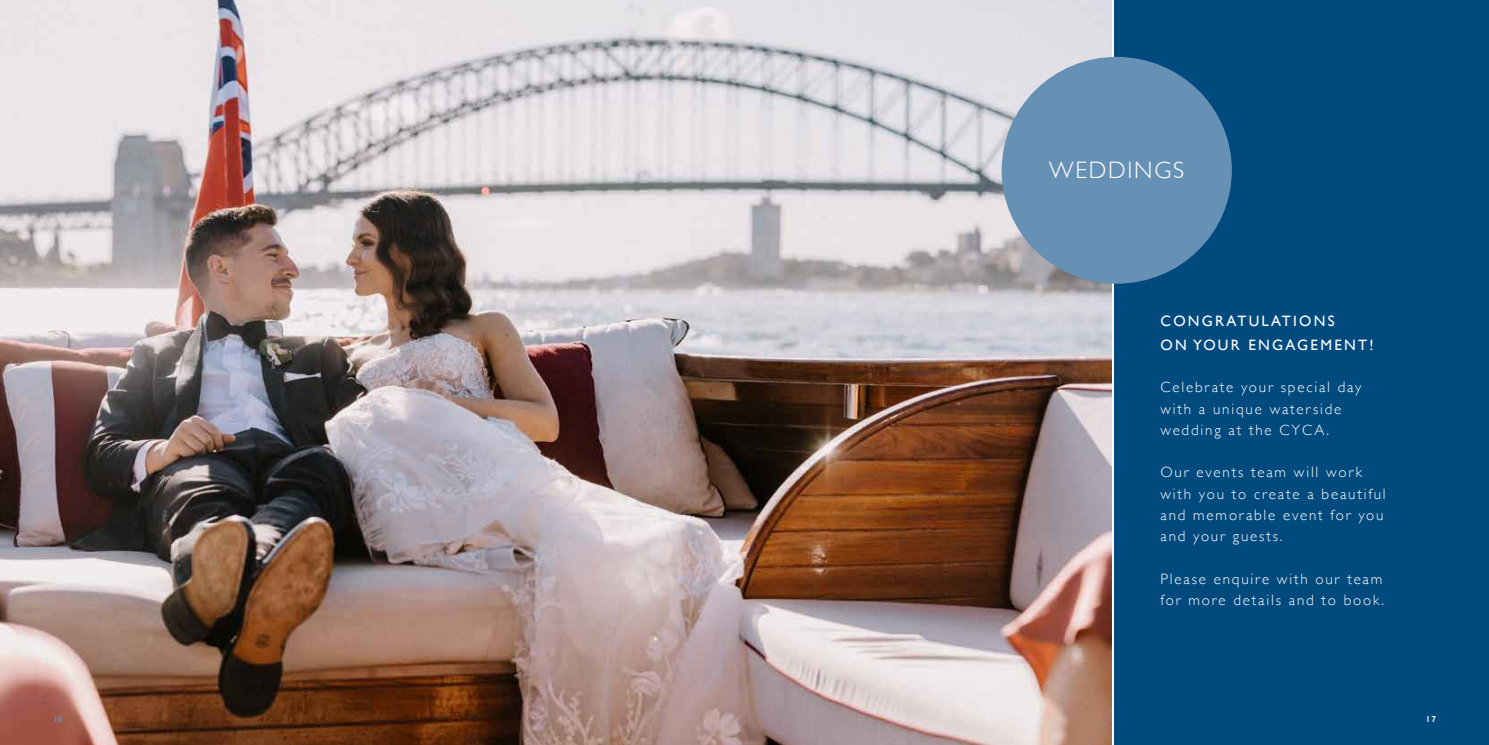
<style>
.page{position:relative;width:1489px;height:745px;background:#fff}
.page>*{position:absolute;margin:0;border:0;box-sizing:border-box;transform-origin:0 0}
.t1{font:300 23.75px "Gill Sans";letter-spacing:.075em;color:#fff}
.t2{font:300 15px/21.2px "Gill Sans";letter-spacing:.12em;color:#fff}
.t3{font:15px/23.8px "Gill Sans";letter-spacing:.15em;color:#fff}
.t4{font:600 8.75px "Gill Sans";color:#6791b4}
.t5{font:600 8.75px "Gill Sans";color:#fff}
</style>
<div class="page">
<img style="left:0;top:0;width:1111px;height:744px">
<div style="left:1114px;top:0;width:374px;height:744px;background:#004a7e"></div>
<div style="left:1001px;top:57px;width:230px;height:226px;background:#6791b4;border-radius:50%"></div>
<h1 class="t1" style="left:1049px;top:152px;width:137px">WEDDINGS</h1>
<p class="t3" style="left:1160px;top:309px;width:214px">CONGRATULATIONS<br>ON YOUR ENGAGEMENT!</p>
<p class="t2" style="left:1160px;top:376px;width:202px">Celebrate your special day with a unique waterside wedding at the CYCA.</p>
<p class="t2" style="left:1160px;top:461px;width:227px">Our events team will work with you to create a beautiful and memorable event for you and your guests.</p>
<p class="t2" style="left:1160px;top:567px;width:225px">Please enquire with our team for more details and to book.</p>
<p class="t4" style="left:53px;top:712px;width:11px">16</p>
<p class="t5" style="left:1425px;top:712px;width:12px">17</p>
</div>
